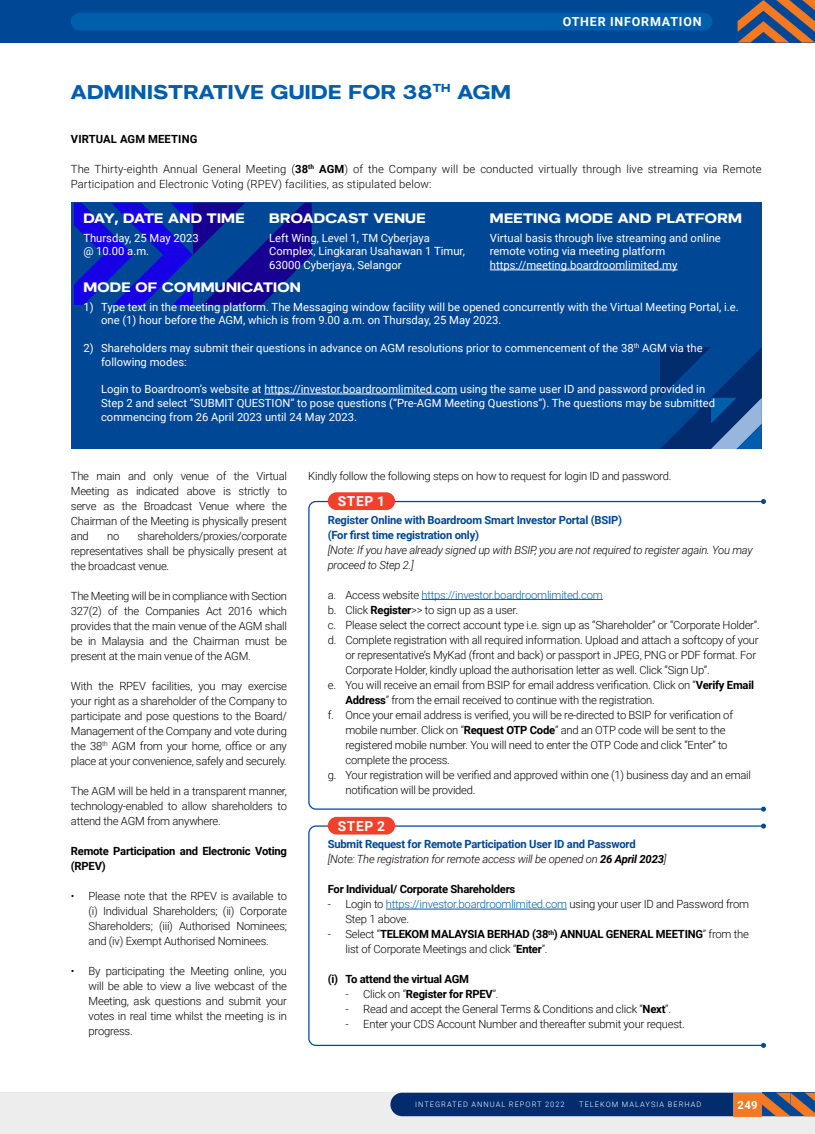
<style>
.page{position:relative;width:815px;height:1134px;background:#fff}
.page>*{position:absolute;margin:0;border:0;box-sizing:border-box;transform-origin:0 0}
.t1{font:700 20px "HK Grotesk Wide";letter-spacing:.02em;color:#005ead}
.t2{font:700 13.75px "HK Grotesk Wide";letter-spacing:.02em;color:#fff}
.t3{font:700 13.75px "Roboto";letter-spacing:.045em;color:#fff}
.t4{font:700 12.5px "Roboto";letter-spacing:.065em;color:#fff}
.t5{font:300 11.25px/15px "Roboto";letter-spacing:-.02em;color:#000;text-align:justify}
.t6{font:11.25px/13.8px "Roboto";color:#fff}
.t7{font:700 11.25px/15px "Roboto";letter-spacing:-.02em;color:#004896}
.t8{font:300 11.25px/15px "Roboto";letter-spacing:.01em;color:#000}
.t9{font:700 11.25px/15px "Roboto";letter-spacing:-.02em;color:#000}
.t10{font:italic 300 11.25px/15px "Roboto";letter-spacing:-.02em;color:#000}
.t11{font:300 11.25px "Roboto";letter-spacing:-.02em;color:#005ead}
.t12{font:700 11.25px "Roboto";letter-spacing:.01em;color:#000}
.t13{font:700 11.25px "Roboto";color:#fff}
.t14{font:300 7.5px "Roboto";letter-spacing:.135em;color:#fff}
.s1{font-weight:700}
.s2{color:#000}
.s3{font-weight:300;font-style:italic;color:#000}
.s4{font-style:italic;color:#000}
.s5{color:#005ead}
.s6{font-weight:300}
</style>
<div class="page">
<div style="left:71px;top:203px;width:691px;height:246px;background:#004896"></div>
<svg style="left:660px;top:347px;width:102px;height:102px"></svg>
<svg style="left:74px;top:203px;width:238px;height:102px"></svg>
<hr style="left:490px;top:270px;width:187px;height:1px;background:#fff">
<svg style="left:308px;top:500px;width:457px;height:310px"></svg>
<svg style="left:761px;top:499px;width:5px;height:5px"></svg>
<svg style="left:761px;top:807px;width:5px;height:5px"></svg>
<svg style="left:308px;top:825px;width:457px;height:221px"></svg>
<svg style="left:761px;top:823px;width:5px;height:5px"></svg>
<svg style="left:761px;top:1043px;width:5px;height:5px"></svg>
<hr style="left:422px;top:599px;width:181px;height:1px;background:#005ead">
<hr style="left:386px;top:909px;width:181px;height:1px;background:#005ead">
<div style="left:328px;top:492px;width:67px;height:18px;background:#ef412c;border-radius:9px"></div>
<div style="left:328px;top:817px;width:67px;height:17px;background:#ef412c;border-radius:9px"></div>
<hr style="left:264px;top:394px;width:193px;height:1px;background:#fff">
<div style="left:0;top:1093px;width:815px;height:41px;background:#ededee"></div>
<div style="left:0;top:0;width:815px;height:43px;background:#004896"></div>
<div style="left:71px;top:13px;width:641px;height:17px;background:#005ead;border-radius:9px"></div>
<svg style="left:738px;top:0;width:77px;height:43px"></svg>
<svg style="left:390px;top:1093px;width:425px;height:23px;background:#223966"></svg>
<p class="t4" style="left:563px;top:13px;width:140px">OTHER INFORMATION</p>
<h1 class="t1" style="left:71px;top:76px;width:442px">ADMINISTRATIVE GUIDE FOR 38<sup>TH</sup> AGM</h1>
<p class="t12" style="left:71px;top:131px;width:128px">VIRTUAL AGM MEETING</p>
<p class="t8" style="left:71px;top:161px;width:692px">The Thirty-eighth Annual General Meeting (<span class="s1">38</span><sup>th</sup> <span class="s1">AGM</span>) of the Company will be conducted virtually through live streaming via Remote<br>Participation and Electronic Voting (RPEV) facilities, as stipulated below:</p>
<p class="t2" style="left:83px;top:207px;width:163px">DAY, DATE AND TIME</p>
<p class="t2" style="left:269px;top:207px;width:158px">BROADCAST VENUE</p>
<p class="t2" style="left:490px;top:207px;width:253px">MEETING MODE AND PLATFORM</p>
<p class="t6" style="left:83px;top:230px;width:117px">Thursday, 25 May 2023 @ 10.00 a.m.</p>
<p class="t6" style="left:269px;top:230px;width:197px">Left Wing, Level 1, TM Cyberjaya<br>Complex, Lingkaran Usahawan 1 Timur,<br>63000 Cyberjaya, Selangor</p>
<p class="t6" style="left:490px;top:230px;width:232px">Virtual basis through live streaming and online remote voting via meeting platform https://meeting.boardroomlimited.my</p>
<p class="t2" style="left:83px;top:276px;width:219px">MODE OF COMMUNICATION</p>
<p class="t6" style="left:101px;top:299px;width:639px;text-indent:-18px">1) Type text in the meeting platform. The Messaging window facility will be opened concurrently with the Virtual Meeting Portal, i.e. one (1) hour before the AGM, which is from 9.00 a.m. on Thursday, 25 May 2023.</p>
<p class="t6" style="left:101px;top:341px;width:603px;text-indent:-18px">2) Shareholders may submit their questions in advance on AGM resolutions prior to commencement of the 38<sup>th</sup> AGM via the following modes:</p>
<p class="t6" style="left:101px;top:382px;width:616px">Login to Boardroom’s website at https://investor.boardroomlimited.com using the same user ID and password provided in<br>Step 2 and select “SUBMIT QUESTION” to pose questions (“Pre-AGM Meeting Questions”). The questions may be submitted commencing from 26 April 2023 until 24 May 2023.</p>
<p class="t5" style="left:71px;top:468px;width:218px">The main and only venue of the Virtual Meeting as indicated above is strictly to serve as the Broadcast Venue where the Chairman of the Meeting is physically present and</p>
<p class="t5" style="left:71px;top:528px;width:218px;text-indent:67px">shareholders/proxies/corporate representatives shall be physically present at the broadcast venue.</p>
<p class="t5" style="left:71px;top:588px;width:218px">The Meeting will be in compliance with Section 327(2) of the Companies Act 2016 which provides that the main venue of the AGM shall be in Malaysia and the Chairman must be present at the main venue of the AGM.</p>
<p class="t5" style="left:71px;top:678px;width:218px">With the RPEV facilities, you may exercise your right as a shareholder of the Company to participate and pose questions to the Board/ Management of the Company and vote during the 38<sup>th</sup> AGM from your home, office or any place at your convenience, safely and securely.</p>
<p class="t5" style="left:71px;top:783px;width:218px">The AGM will be held in a transparent manner, technology-enabled to allow shareholders to attend the AGM from anywhere.</p>
<p class="t9" style="left:71px;top:843px;width:218px">Remote Participation and Electronic Voting (RPEV)</p>
<p class="t5" style="left:89px;top:888px;width:200px;text-indent:-18px">• Please note that the RPEV is available to (i) Individual Shareholders; (ii) Corporate Shareholders; (iii) Authorised Nominees; and (iv) Exempt Authorised Nominees.</p>
<p class="t5" style="left:89px;top:963px;width:200px;text-indent:-18px">• By participating the Meeting online, you will be able to view a live webcast of the Meeting, ask questions and submit your votes in real time whilst the meeting is in progress.</p>
<p class="t5" style="left:107px;top:528px;width:14px">no</p>
<p class="t5" style="left:308px;top:468px;width:365px">Kindly follow the following steps on how to request for login ID and password.</p>
<p class="t3" style="left:338px;top:492px;width:49px">STEP 1</p>
<p class="t7" style="left:328px;top:512px;width:296px">Register Online with Boardroom Smart Investor Portal (BSIP) (For first time registration only)</p>
<p class="t10" style="left:328px;top:542px;width:427px">[Note: If you have already signed up with BSIP, you are not required to register again. You may proceed to Step 2.]</p>
<p class="t11" style="left:328px;top:587px;width:276px"><span class="s2">a. Access website</span> https://investor.boardroomlimited.com</p>
<p class="t5" style="left:328px;top:602px;width:192px">b. Click <span class="s1">Register</span>&gt;&gt; to sign up as a user.</p>
<p class="t5" style="left:328px;top:617px;width:434px">c. Please select the correct account type i.e. sign up as “Shareholder” or “Corporate Holder”.</p>
<p class="t5" style="left:328px;top:632px;width:432px">d. Complete registration with all required information. Upload and attach a softcopy of your</p>
<p class="t5" style="left:345px;top:647px;width:412px">or representative’s MyKad (front and back) or passport in JPEG, PNG or PDF format. For</p>
<p class="t5" style="left:345px;top:662px;width:366px">Corporate Holder, kindly upload the authorisation letter as well. Click “Sign Up”.</p>
<p class="t5" style="left:328px;top:677px;width:428px">e. You will receive an email from BSIP for email address verification. Click on “<span class="s1">Verify Email</span></p>
<p class="t5" style="left:345px;top:692px;width:311px"><span class="s1">Address</span>” from the email received to continue with the registration.</p>
<p class="t5" style="left:328px;top:707px;width:407px">f. Once your email address is verified, you will be re-directed to BSIP for verification of</p>
<p class="t5" style="left:345px;top:722px;width:382px">mobile number. Click on “<span class="s1">Request OTP Code</span>” and an OTP code will be sent to the</p>
<p class="t5" style="left:345px;top:737px;width:384px">registered mobile number. You will need to enter the OTP Code and click “Enter” to</p>
<p class="t5" style="left:345px;top:752px;width:106px">complete the process.</p>
<p class="t5" style="left:328px;top:767px;width:425px">g. Your registration will be verified and approved within one (1) business day and an email</p>
<p class="t5" style="left:345px;top:782px;width:132px">notification will be provided.</p>
<p class="t3" style="left:338px;top:816px;width:49px">STEP 2</p>
<p class="t7" style="left:328px;top:836px;width:340px">Submit Request for Remote Participation User ID and Password<br><span class="s3">[Note: The registration for remote access will be opened on</span> <span class="s4">26 April 2023</span><span class="s3">]</span></p>
<p class="t9" style="left:328px;top:881px;width:189px">For Individual/ Corporate Shareholders</p>
<p class="t5" style="left:345px;top:896px;width:405px;text-indent:-18px">- Login to <span class="s5">https://investor.boardroomlimited.com</span> using your user ID and Password from<br>Step 1 above.</p>
<p class="t5" style="left:345px;top:926px;width:405px;text-indent:-18px">- Select “<span class="s1">TELEKOM MALAYSIA BERHAD (38</span><sup>th</sup><span class="s1">) ANNUAL GENERAL MEETING</span>” from the list of Corporate Meetings and click “<span class="s1">Enter</span>”.</p>
<p class="t9" style="left:328px;top:971px;width:143px">(i) To attend the virtual AGM</p>
<p class="t9" style="left:345px;top:986px;width:155px"><span class="s6">- Click on “</span>Register for RPEV<span class="s6">”.</span></p>
<p class="t5" style="left:345px;top:1001px;width:327px">- Read and accept the General Terms &amp; Conditions and click “<span class="s1">Next</span>”.</p>
<p class="t5" style="left:345px;top:1016px;width:341px">- Enter your CDS Account Number and thereafter submit your request.</p>
<p class="t14" style="left:415px;top:1099px;width:151px">INTEGRATED ANNUAL REPORT 2022</p>
<p class="t14" style="left:579px;top:1099px;width:124px">TELEKOM MALAYSIA BERHAD</p>
<p class="t13" style="left:738px;top:1097px;width:22px">249</p>
</div>
